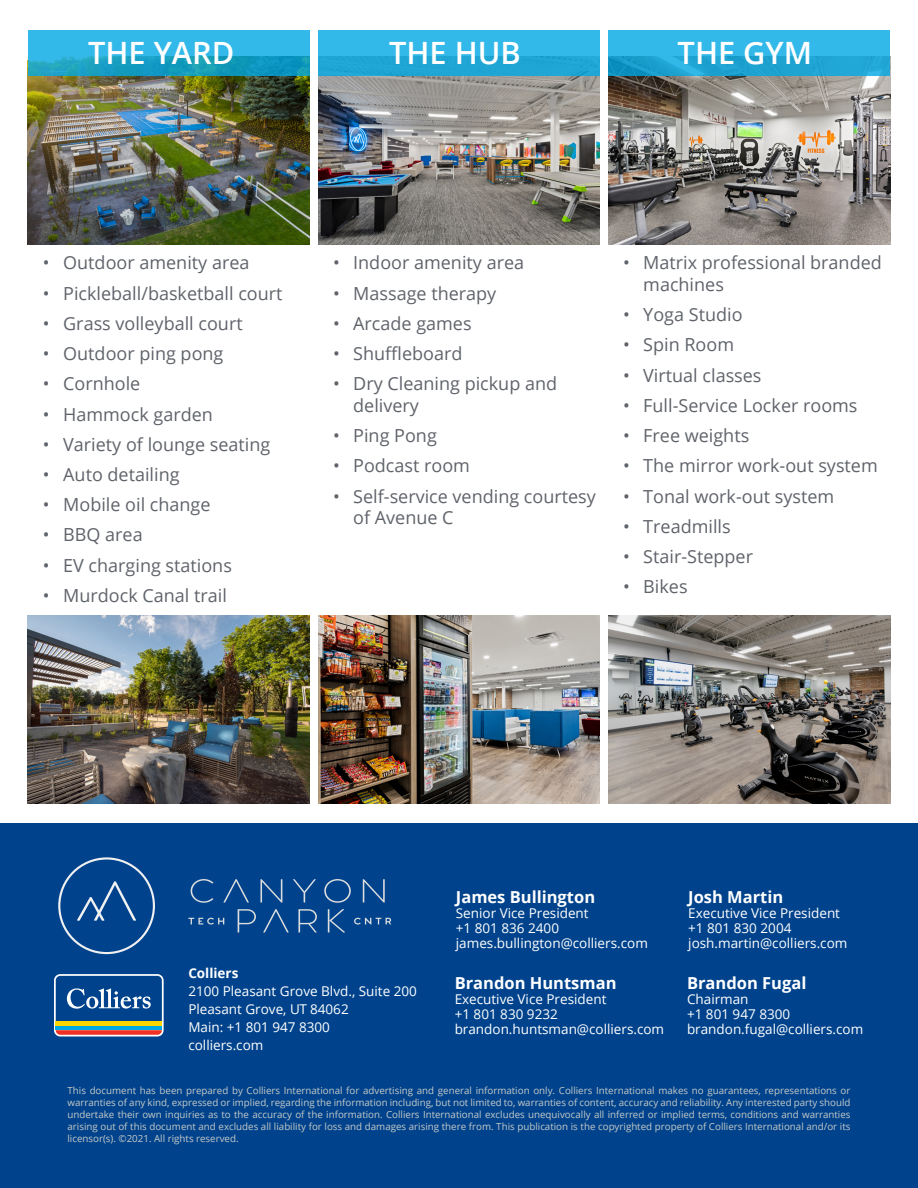
<style>
.page{position:relative;width:918px;height:1188px;background:#fff}
.page>*{position:absolute;margin:0;border:0;box-sizing:border-box;transform-origin:0 0}
.t1{font:600 30.75px "Open Sans";color:#fff}
.t2{font:18px/21.6px "Open Sans";color:#5f636a}
.t3{font:700 16.5px "Open Sans";color:#fff}
.t4{font:13.5px/15px "Open Sans";color:#fff}
.t5{font:700 13.5px "Open Sans";color:#fff}
.t6{font:9.75px/12px "Open Sans";color:#c7c9c8;text-align:justify}
</style>
<div class="page">
<img style="left:28px;top:75px;width:282px;height:170px">
<img style="left:28px;top:615px;width:282px;height:189px">
<img style="left:318px;top:75px;width:282px;height:170px">
<img style="left:318px;top:615px;width:282px;height:189px">
<img style="left:608px;top:75px;width:282px;height:170px">
<img style="left:608px;top:615px;width:282px;height:189px">
<svg style="left:28px;top:30px;width:282px;height:45px;background:#27add7"></svg>
<div style="left:318px;top:30px;width:282px;height:45px;background:linear-gradient(to bottom,#3ac0f0,#1ca2d0)"></div>
<svg style="left:608px;top:30px;width:282px;height:45px;background:#2aafdf"></svg>
<div style="left:0;top:824px;width:918px;height:364px;background:#00438c"></div>
<svg style="left:77px;top:881px;width:59px;height:40px"></svg>
<div style="left:58px;top:857px;width:97px;height:97px;border:2px solid #f1f1f2;border-radius:50%"></div>
<svg style="left:54px;top:974px;width:110px;height:63px"></svg>
<hr style="left:56px;top:1026px;width:106px;height:4px;background:#00a8e4">
<div style="left:56px;top:1021px;width:106px;height:5px;background:#ffd600"></div>
<svg style="left:56px;top:1030px;width:106px;height:5px"></svg>
<svg style="left:56px;top:976px;width:106px;height:45px"></svg>
<svg style="left:191px;top:879px;width:22px;height:24px"></svg>
<svg style="left:223px;top:879px;width:26px;height:24px"></svg>
<svg style="left:260px;top:879px;width:22px;height:24px"></svg>
<svg style="left:293px;top:879px;width:23px;height:24px"></svg>
<svg style="left:324px;top:879px;width:27px;height:24px"></svg>
<svg style="left:363px;top:879px;width:22px;height:24px"></svg>
<svg style="left:188px;top:918px;width:36px;height:7px"></svg>
<svg style="left:354px;top:918px;width:37px;height:7px"></svg>
<svg style="left:238px;top:909px;width:18px;height:24px"></svg>
<svg style="left:298px;top:909px;width:19px;height:24px"></svg>
<svg style="left:328px;top:909px;width:17px;height:24px"></svg>
<svg style="left:263px;top:909px;width:26px;height:24px"></svg>
<h1 class="t1" style="left:88px;top:32px;width:148px">THE YARD</h1>
<h1 class="t1" style="left:389px;top:32px;width:133px">THE HUB</h1>
<h1 class="t1" style="left:678px;top:32px;width:136px">THE GYM</h1>
<h2 class="t2" style="left:43px;top:252px;width:208px">• Outdoor amenity area</h2>
<h2 class="t2" style="left:43px;top:282px;width:241px">• Pickleball/basketball court</h2>
<h2 class="t2" style="left:43px;top:312px;width:201px">• Grass volleyball court</h2>
<h2 class="t2" style="left:43px;top:342px;width:182px">• Outdoor ping pong</h2>
<h2 class="t2" style="left:43px;top:372px;width:99px">• Cornhole</h2>
<h2 class="t2" style="left:43px;top:403px;width:171px">• Hammock garden</h2>
<h2 class="t2" style="left:43px;top:433px;width:229px">• Variety of lounge seating</h2>
<h2 class="t2" style="left:43px;top:463px;width:138px">• Auto detailing</h2>
<h2 class="t2" style="left:43px;top:493px;width:169px">• Mobile oil change</h2>
<h2 class="t2" style="left:43px;top:524px;width:101px">• BBQ area</h2>
<h2 class="t2" style="left:43px;top:554px;width:191px">• EV charging stations</h2>
<h2 class="t2" style="left:43px;top:584px;width:185px">• Murdock Canal trail</h2>
<h2 class="t2" style="left:333px;top:252px;width:193px">• Indoor amenity area</h2>
<h2 class="t2" style="left:333px;top:282px;width:165px">• Massage therapy</h2>
<h2 class="t2" style="left:333px;top:312px;width:140px">• Arcade games</h2>
<h2 class="t2" style="left:333px;top:342px;width:131px">• Shuffleboard</h2>
<h2 class="t2" style="left:353px;top:372px;width:205px;text-indent:-20px">• Dry Cleaning pickup and delivery</h2>
<h2 class="t2" style="left:333px;top:424px;width:105px">• Ping Pong</h2>
<h2 class="t2" style="left:333px;top:455px;width:139px">• Podcast room</h2>
<h2 class="t2" style="left:353px;top:485px;width:244px;text-indent:-20px">• Self-service vending courtesy of Avenue C</h2>
<h2 class="t2" style="left:643px;top:252px;width:240px;text-indent:-20px">• Matrix professional branded machines</h2>
<h2 class="t2" style="left:623px;top:303px;width:121px">• Yoga Studio</h2>
<h2 class="t2" style="left:623px;top:334px;width:113px">• Spin Room</h2>
<h2 class="t2" style="left:623px;top:364px;width:140px">• Virtual classes</h2>
<h2 class="t2" style="left:623px;top:394px;width:236px">• Full-Service Locker rooms</h2>
<h2 class="t2" style="left:623px;top:424px;width:128px">• Free weights</h2>
<h2 class="t2" style="left:623px;top:455px;width:256px">• The mirror work-out system</h2>
<h2 class="t2" style="left:623px;top:485px;width:213px">• Tonal work-out system</h2>
<h2 class="t2" style="left:623px;top:515px;width:109px">• Treadmills</h2>
<h2 class="t2" style="left:623px;top:545px;width:132px">• Stair-Stepper</h2>
<h2 class="t2" style="left:623px;top:576px;width:66px">• Bikes</h2>
<h3 class="t5" style="left:188px;top:963px;width:52px">Colliers</h3>
<h3 class="t4" style="left:188px;top:981px;width:230px;line-height:18px">2100 Pleasant Grove Blvd., Suite 200<br>Pleasant Grove, UT 84062<br>Main: +1 801 947 8300<br>colliers.com</h3>
<h3 class="t3" style="left:456px;top:885px;width:141px">James Bullington</h3>
<h3 class="t4" style="left:456px;top:905px;width:193px">Senior Vice President<br>+1 801 836 2400 james.bullington@colliers.com</h3>
<h3 class="t3" style="left:455px;top:972px;width:163px">Brandon Huntsman</h3>
<h3 class="t4" style="left:455px;top:991px;width:211px">Executive Vice President<br>+1 801 830 9232 brandon.huntsman@colliers.com</h3>
<h3 class="t3" style="left:688px;top:885px;width:97px">Josh Martin</h3>
<h3 class="t4" style="left:688px;top:905px;width:161px">Executive Vice President +1 801 830 2004 josh.martin@colliers.com</h3>
<h3 class="t3" style="left:687px;top:972px;width:121px">Brandon Fugal</h3>
<h3 class="t4" style="left:687px;top:991px;width:178px">Chairman<br>+1 801 947 8300 brandon.fugal@colliers.com</h3>
<p class="t6" style="left:68px;top:1084px;width:785px">This document has been prepared by Colliers International for advertising and general information only. Colliers International makes no guarantees, representations or warranties of any kind, expressed or implied, regarding the information including, but not limited to, warranties of content, accuracy and reliability. Any interested party should undertake their own inquiries as to the accuracy of the information. Colliers International excludes unequivocally all inferred or implied terms, conditions and warranties arising out of this document and excludes all liability for loss and damages arising there from. This publication is the copyrighted property of Colliers International and/or its licensor(s). ©2021. All rights reserved.</p>
</div>
